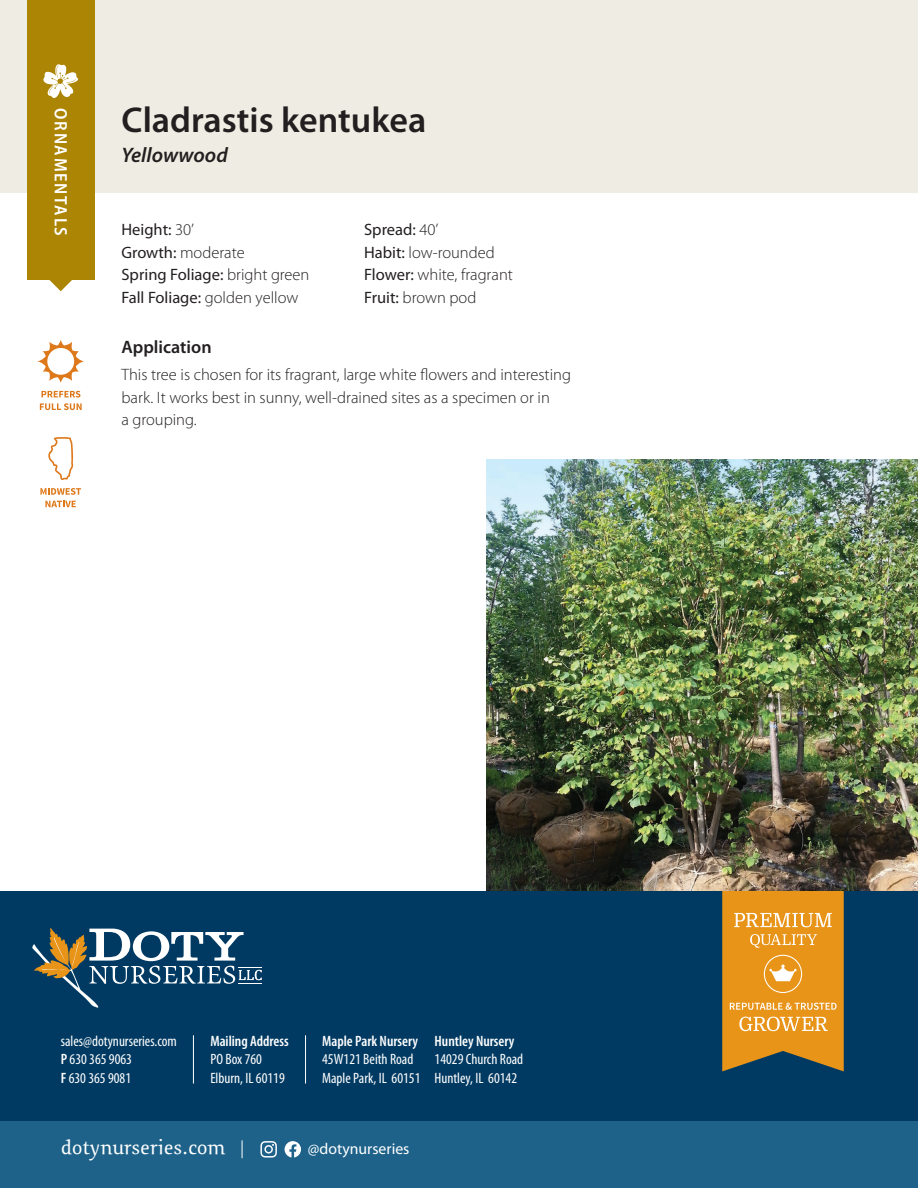
<style>
.page{position:relative;width:918px;height:1188px;background:#fff}
.page>*{position:absolute;margin:0;border:0;box-sizing:border-box;transform-origin:0 0}
.Plant_Title{font:600 36px "Myriad Pro";color:#231f20}
.t1{font:21px "Sovereign";color:#fff}
.Plant_botanical_name{font:italic 600 21px "Myriad Pro";color:#231f20}
.t2{font:600 semi-condensed 18px "Myriad Pro";letter-spacing:.095em;color:#fff}
.Application{font:600 18px "Myriad Pro";color:#231f20}
.Plant_specs-light{font:300 16.5px/22.5px "Myriad Pro";color:#231f20}
.Plant_specs-light-2{font:16.5px "Myriad Pro";color:#231f20}
.t3{font:15.75px "Myriad Pro";color:#fff}
.t4{font:condensed 15px/18.5px "Myriad Pro";color:#fff}
.t5{font:600 condensed 15px "Myriad Pro";color:#fff}
.s1{font-weight:300}
.s2{font-weight:400}
.s3{font-weight:600}
</style>
<div class="page">
<div style="left:0;top:0;width:918px;height:193px;background:#efede3"></div>
<svg style="left:49px;top:280px;width:23px;height:11px"></svg>
<div style="left:27px;top:0;width:67px;height:280px;background:#ad8504"></div>
<svg style="left:43px;top:64px;width:35px;height:34px"></svg>
<div style="left:0;top:891px;width:918px;height:243px;background:#003a62"></div>
<svg style="left:722px;top:891px;width:122px;height:180px;background:#dc972f"></svg>
<svg style="left:32px;top:928px;width:230px;height:80px"></svg>
<hr style="left:193px;top:1035px;width:1px;height:49px;background:#fff">
<hr style="left:305px;top:1035px;width:1px;height:49px;background:#fff">
<div style="left:0;top:1121px;width:918px;height:67px;background:#1e628a"></div>
<svg style="left:260px;top:1141px;width:17px;height:17px"></svg>
<svg style="left:285px;top:1141px;width:16px;height:16px"></svg>
<svg style="left:242px;top:1140px;width:1px;height:18px"></svg>
<svg style="left:40px;top:391px;width:42px;height:19px"></svg>
<svg style="left:37px;top:340px;width:47px;height:43px"></svg>
<svg style="left:48px;top:437px;width:25px;height:43px"></svg>
<svg style="left:40px;top:488px;width:41px;height:7px"></svg>
<svg style="left:45px;top:501px;width:31px;height:6px"></svg>
<img style="left:486px;top:459px;width:432px;height:432px">
<p class="t2" style="left:71px;top:108px;width:129px;rotate:90deg">ORNAMENTALS</p>
<p class="Plant_Title" style="left:122px;top:100px;width:306px">Cladrastis kentukea</p>
<p class="Plant_botanical_name" style="left:122px;top:144px;width:108px">Yellowwood</p>
<p class="Plant_specs-light-2" style="left:122px;top:221px;width:74px">Height: <span class="s1">30’</span></p>
<p class="Plant_specs-light" style="left:122px;top:241px;width:125px"><span class="s2">Growth:</span> moderate</p>
<p class="Plant_specs-light-2" style="left:122px;top:266px;width:189px">Spring Foliage: <span class="s1">bright green</span></p>
<p class="Plant_specs-light-2" style="left:122px;top:288px;width:178px">Fall Foliage: <span class="s1">golden yellow</span></p>
<p class="Plant_specs-light-2" style="left:364px;top:221px;width:76px">Spread: <span class="s1">40’</span></p>
<p class="Plant_specs-light" style="left:364px;top:241px;width:132px"><span class="s2">Habit:</span> low-rounded</p>
<p class="Plant_specs-light" style="left:364px;top:264px;width:150px"><span class="s2">Flower:</span> white, fragrant</p>
<p class="Plant_specs-light" style="left:364px;top:286px;width:114px"><span class="s2">Fruit:</span> brown pod</p>
<p class="Application" style="left:122px;top:337px;width:92px">Application</p>
<p class="Plant_specs-light" style="left:122px;top:364px;width:451px">This tree is chosen for its fragrant, large white flowers and interesting bark. It works best in sunny, well-drained sites as a specimen or in<br>a grouping.</p>
<p class="t4" style="left:61px;top:1032px;width:118px">sales@dotynurseries.com<br><span class="s3">P</span> 630 365 9063<br><span class="s3">F</span> 630 365 9081</p>
<p class="t5" style="left:322px;top:1033px;width:97px">Maple Park Nursery</p>
<p class="t5" style="left:210px;top:1033px;width:80px">Mailing Address</p>
<p class="t4" style="left:210px;top:1051px;width:76px">PO Box 760<br>Elburn, IL 60119</p>
<p class="t4" style="left:322px;top:1051px;width:100px">45W121 Beith Road<br>Maple Park, IL 60151</p>
<p class="t5" style="left:435px;top:1033px;width:81px">Huntley Nursery</p>
<p class="t4" style="left:435px;top:1051px;width:90px">14029 Church Road<br>Huntley, IL 60142</p>
<p class="t1" style="left:61px;top:1134px;width:166px">dotynurseries.com</p>
<p class="t3" style="left:308px;top:1140px;width:103px">@dotynurseries</p>
</div>
